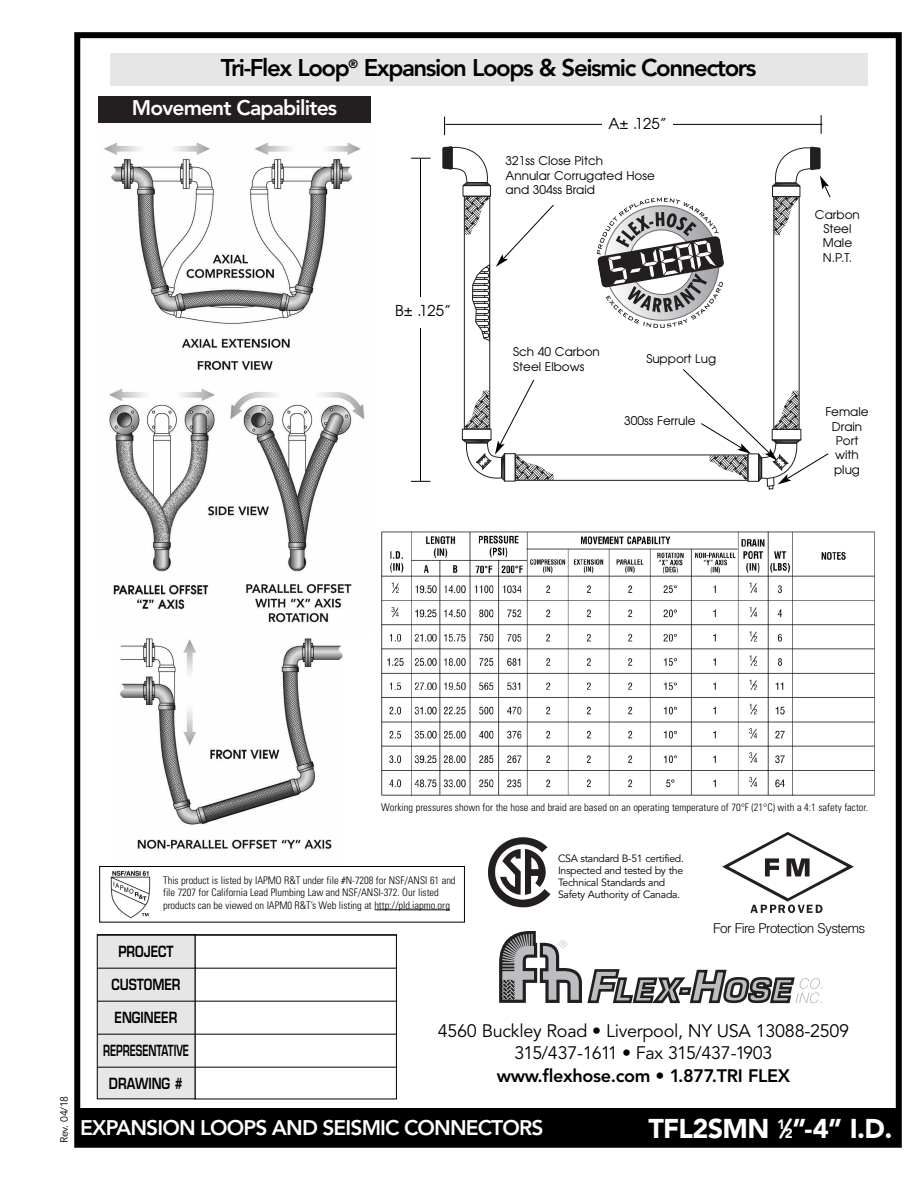
<style>
.page{position:relative;width:918px;height:1188px;background:#fff}
.page>*{position:absolute;margin:0;border:0;box-sizing:border-box;transform-origin:0 0}
.t1{font:900 27px "Avenir";letter-spacing:-.025em;color:#fff}
.t2{font:800 24px "Avenir";letter-spacing:-.06em;color:#000}
.t3{font:800 21px "Avenir";letter-spacing:-.04em;color:#fff}
.t4{font:18px/22.5px "Avenir";letter-spacing:-.015em;color:#000;text-align:center}
.t5{font:800 18px "Avenir";letter-spacing:-.02em;color:#000}
.t6{font:600 15px "Eurostile";color:#000;scale:.8 1}
.t7{font:15px "Avant Garde";color:#000}
.t8{font:600 15px "Eurostile";color:#000;scale:.65 1}
.t9{font:300 13.5px "Helvetica";letter-spacing:-.04em;color:#000}
.t10{font:12px/14.4px "Avant Garde";color:#000}
.t11{font:300 condensed 10.5px/12.6px "Univers";letter-spacing:-.005em;color:#000}
.t12{font:10.5px/12px "Avenir";letter-spacing:-.03em;color:#000}
.s1{font-size:13.5px}
</style>
<div class="page">
<div style="left:74px;top:32px;width:828px;height:1116px;border:6px solid #000"></div>
<div style="left:75px;top:1108px;width:826px;height:36px;background:#000"></div>
<img style="left:466px;top:198px;width:22px;height:37px">
<div style="left:515px;top:455px;width:233px;height:26px;border:1px solid #231f20"></div>
<div style="left:464px;top:196px;width:26px;height:233px;border:1px solid #231f20"></div>
<img style="left:535px;top:455px;width:19px;height:25px">
<img style="left:774px;top:198px;width:25px;height:37px">
<div style="left:463px;top:185px;width:28px;height:12px;border:1px solid #231f20"></div>
<svg style="left:443px;top:146px;width:48px;height:40px"></svg>
<svg style="left:411px;top:158px;width:20px;height:1px"></svg>
<svg style="left:411px;top:481px;width:19px;height:1px"></svg>
<hr style="left:420px;top:159px;width:1px;height:322px;background:#000">
<div style="left:389px;top:297px;width:68px;height:30px;background:#fff"></div>
<svg style="left:444px;top:117px;width:1px;height:18px"></svg>
<svg style="left:821px;top:115px;width:1px;height:19px"></svg>
<hr style="left:445px;top:124px;width:377px;height:1px;background:#000">
<div style="left:603px;top:115px;width:70px;height:20px;background:#fff"></div>
<svg style="left:472px;top:204px;width:82px;height:138px"></svg>
<svg style="left:462px;top:379px;width:73px;height:103px"></svg>
<svg style="left:682px;top:368px;width:147px;height:122px"></svg>
<svg style="left:772px;top:146px;width:59px;height:52px"></svg>
<svg style="left:597px;top:198px;width:127px;height:130px"></svg>
<div style="left:195px;top:934px;width:202px;height:165px;border:1px solid #000"></div>
<div style="left:98px;top:935px;width:97px;height:163px;background:#e6e6e6"></div>
<div style="left:97px;top:934px;width:98px;height:165px;border:1px solid #000"></div>
<hr style="left:98px;top:935px;width:299px;height:1px;background:#000">
<hr style="left:98px;top:968px;width:299px;height:1px;background:#000">
<hr style="left:98px;top:1001px;width:299px;height:1px;background:#000">
<hr style="left:98px;top:1034px;width:299px;height:1px;background:#000">
<hr style="left:98px;top:1067px;width:299px;height:1px;background:#000">
<div style="left:110px;top:53px;width:757px;height:33px;background:#e6e6e6"></div>
<img style="left:381px;top:531px;width:494px;height:265px">
<svg style="left:488px;top:837px;width:62px;height:70px"></svg>
<svg style="left:499px;top:931px;width:323px;height:72px"></svg>
<svg style="left:722px;top:832px;width:132px;height:81px"></svg>
<div style="left:98px;top:96px;width:273px;height:27px;background:#231f20"></div>
<img style="left:104px;top:142px;width:257px;height:229px">
<img style="left:109px;top:388px;width:256px;height:235px">
<img style="left:120px;top:638px;width:223px;height:213px">
<div style="left:99px;top:866px;width:366px;height:56px;border:1px solid #000"></div>
<img style="left:110px;top:870px;width:41px;height:49px">
<hr style="left:375px;top:910px;width:70px;height:1px;background:#000">
<h2 class="t2" style="left:221px;top:58px;width:537px">Tri-Flex Loop<sup>®</sup> Expansion Loops &amp; Seismic Connectors</h2>
<h3 class="t3" style="left:132px;top:99px;width:207px">Movement Capabilites</h3>
<h3 class="t7" style="left:395px;top:302px;width:58px">B± .125”</h3>
<h3 class="t7" style="left:609px;top:115px;width:60px">A± .125”</h3>
<p class="t10" style="left:506px;top:154px;width:151px">321ss Close Pitch<br>Annular Corrugated Hose and 304ss Braid</p>
<p class="t10" style="left:513px;top:345px;width:88px">Sch 40 Carbon<br>Steel Elbows</p>
<p class="t10" style="left:646px;top:352px;width:71px">Support Lug</p>
<p class="t10" style="left:624px;top:414px;width:73px">300ss Ferrule</p>
<p class="t10" style="left:815px;top:207px;width:46px;text-align:center">Carbon<br>Steel<br>Male<br>N.P.T.</p>
<p class="t10" style="left:825px;top:405px;width:45px;text-align:center">Female<br>Drain<br>Port with plug</p>
<p class="t11" style="left:381px;top:802px;width:488px">Working pressures shown for the hose and braid are based on an operating temperature of 70°F (21°C) with a 4:1 safety factor.</p>
<p class="t12" style="left:59px;top:1143px;width:49px;rotate:-90deg">Rev. 04/18</p>
<p class="t11" style="left:163px;top:875px;width:294px">This product is listed by IAPMO R&amp;T under file #N-7208 for NSF/ANSI 61 and file 7207 for California Lead Plumbing Law and NSF/ANSI-372. Our listed products can be viewed on IAPM0 R&amp;T’s Web listing at http://pld.iapmo.org</p>
<p class="t12" style="left:558px;top:854px;width:127px">CSA standard B-51 certified.<br>Inspected and tested by the<br>Technical Standards and<br>Safety Authority of Canada.</p>
<p class="t9" style="left:713px;top:924px;width:154px">For Fire Protection Systems</p>
<h3 class="t6" style="left:118px;top:946px;width:71px">PROJECT</h3>
<h3 class="t6" style="left:111px;top:979px;width:88px">CUSTOMER</h3>
<h3 class="t6" style="left:115px;top:1012px;width:80px">ENGINEER</h3>
<h3 class="t8" style="left:103px;top:1045px;width:134px">REPRESENTATIVE</h3>
<h3 class="t6" style="left:109px;top:1078px;width:94px">DRAWING #</h3>
<h3 class="t4" style="left:438px;top:1021px;width:413px">4560 Buckley Road • Liverpool, NY USA 13088-2509<br>315/437-1611 • Fax 315/437-1903</h3>
<h3 class="t5" style="left:497px;top:1068px;width:295px">www.flexhose.com • 1.877.TRI FLEX</h3>
<h3 class="t3" style="left:80px;top:1119px;width:465px">EXPANSION LOOPS AND SEISMIC CONNECTORS</h3>
<h1 class="t1" style="left:648px;top:1118px;width:245px">TFL2SMN <sup>1</sup>⁄<span class="s1">2</span>”-4” I.D.</h1>
</div>
